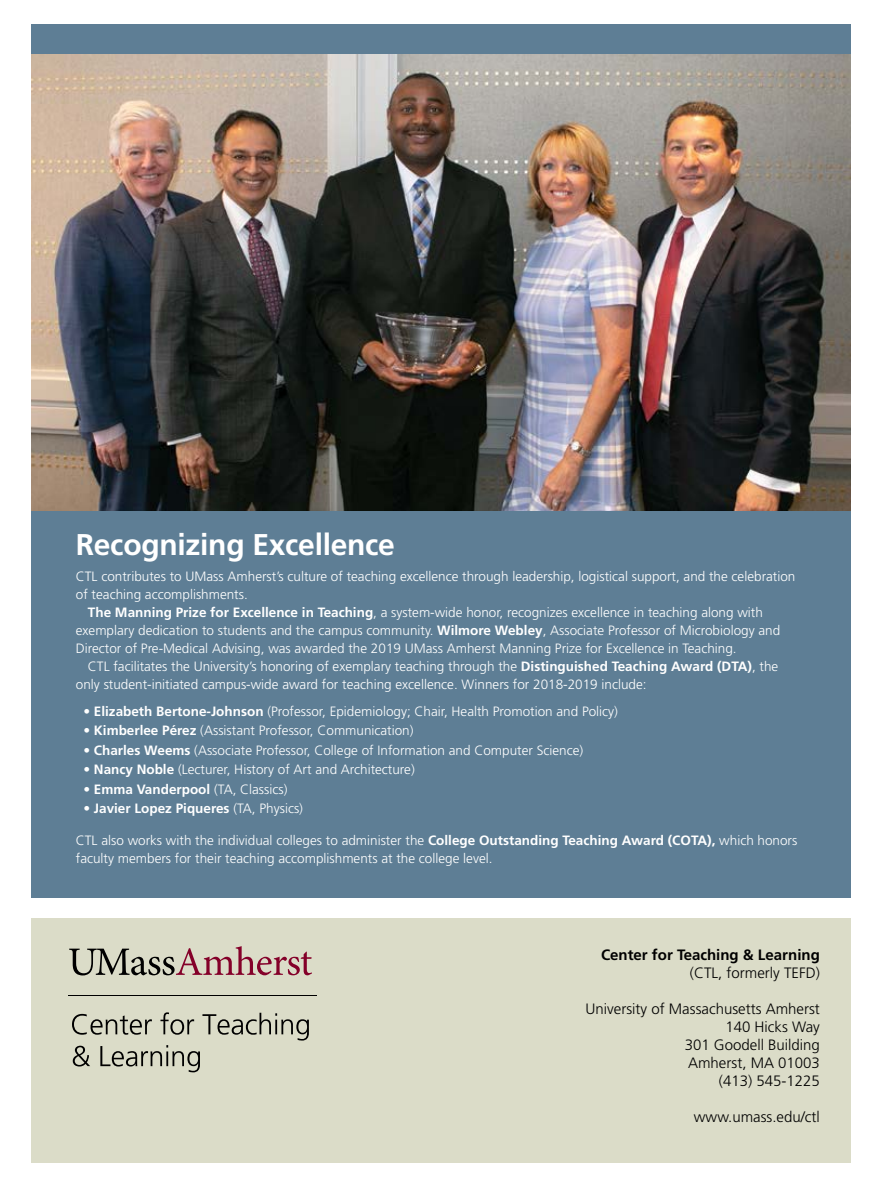
<style>
.page{position:relative;width:879px;height:1188px;background:#fff}
.page>*{position:absolute;margin:0;border:0;box-sizing:border-box;transform-origin:0 0}
.t1{font:700 30px "Frutiger";letter-spacing:-.01em;color:#fff}
.t2{font:300 15px/18px "Frutiger";color:#000;text-align:right}
.t3{font:700 15px "Frutiger";color:#000}
.t4{font:300 13.5px/18px "Frutiger";color:#fff}
.t5{font:700 13.5px "Frutiger";color:#fff}
.s1{font-weight:700}
.s2{font-weight:300}
</style>
<div class="page">
<div style="left:31px;top:918px;width:819px;height:244px;background:#dbdcc8"></div>
<div style="left:31px;top:24px;width:819px;height:873px;background:#5e7e95"></div>
<img style="left:31px;top:54px;width:819px;height:456px">
<hr style="left:68px;top:995px;width:248px;height:1px;background:#000">
<svg style="left:69px;top:946px;width:243px;height:29px"></svg>
<svg style="left:72px;top:1012px;width:237px;height:60px"></svg>
<h1 class="t1" style="left:76px;top:527px;width:320px">Recognizing Excellence</h1>
<p class="t4" style="left:76px;top:567px;width:720px">CTL contributes to UMass Amherst’s culture of teaching excellence through leadership, logistical support, and the celebration</p>
<p class="t4" style="left:76px;top:585px;width:173px">of teaching accomplishments.</p>
<p class="t4" style="left:88px;top:603px;width:676px"><span class="s1">The Manning Prize for Excellence in Teaching</span>, a system-wide honor, recognizes excellence in teaching along with</p>
<p class="t4" style="left:76px;top:621px;width:705px">exemplary dedication to students and the campus community. <span class="s1">Wilmore Webley</span>, Associate Professor of Microbiology and</p>
<p class="t4" style="left:76px;top:639px;width:662px">Director of Pre-Medical Advising, was awarded the 2019 UMass Amherst Manning Prize for Excellence in Teaching.</p>
<p class="t4" style="left:88px;top:657px;width:691px">CTL facilitates the University’s honoring of exemplary teaching through the <span class="s1">Distinguished Teaching Award (DTA)</span>, the</p>
<p class="t4" style="left:76px;top:675px;width:572px">only student-initiated campus-wide award for teaching excellence. Winners for 2018-2019 include:</p>
<p class="t4" style="left:83px;top:702px;width:536px">• <span class="s1">Elizabeth Bertone-Johnson</span> (Professor, Epidemiology; Chair, Health Promotion and Policy)</p>
<p class="t4" style="left:83px;top:722px;width:331px">• <span class="s1">Kimberlee Pérez</span> (Assistant Professor, Communication)</p>
<p class="t4" style="left:83px;top:741px;width:501px">• <span class="s1">Charles Weems</span> (Associate Professor, College of Information and Computer Science)</p>
<p class="t4" style="left:83px;top:761px;width:333px">• <span class="s1">Nancy Noble</span> (Lecturer, History of Art and Architecture)</p>
<p class="t4" style="left:83px;top:780px;width:205px">• <span class="s1">Emma Vanderpool</span> (TA, Classics)</p>
<p class="t5" style="left:83px;top:801px;width:221px"><span class="s2">•</span> Javier Lopez Piqueres <span class="s2">(TA, Physics)</span></p>
<p class="t4" style="left:76px;top:831px;width:722px">CTL also works with the individual colleges to administer the <span class="s1">College Outstanding Teaching Award (COTA),</span> which honors faculty members for their teaching accomplishments at the college level.</p>
<p class="t3" style="left:600px;top:946px;width:220px">Center for Teaching &amp; Learning</p>
<p class="t2" style="left:689px;top:964px;width:131px">(CTL, formerly TEFD)</p>
<p class="t2" style="left:585px;top:1000px;width:236px">University of Massachusetts Amherst<br>140 Hicks Way<br>301 Goodell Building<br>Amherst, MA 01003<br>(413) 545-1225</p>
<p class="t2" style="left:693px;top:1108px;width:127px">www.umass.edu/ctl</p>
</div>
